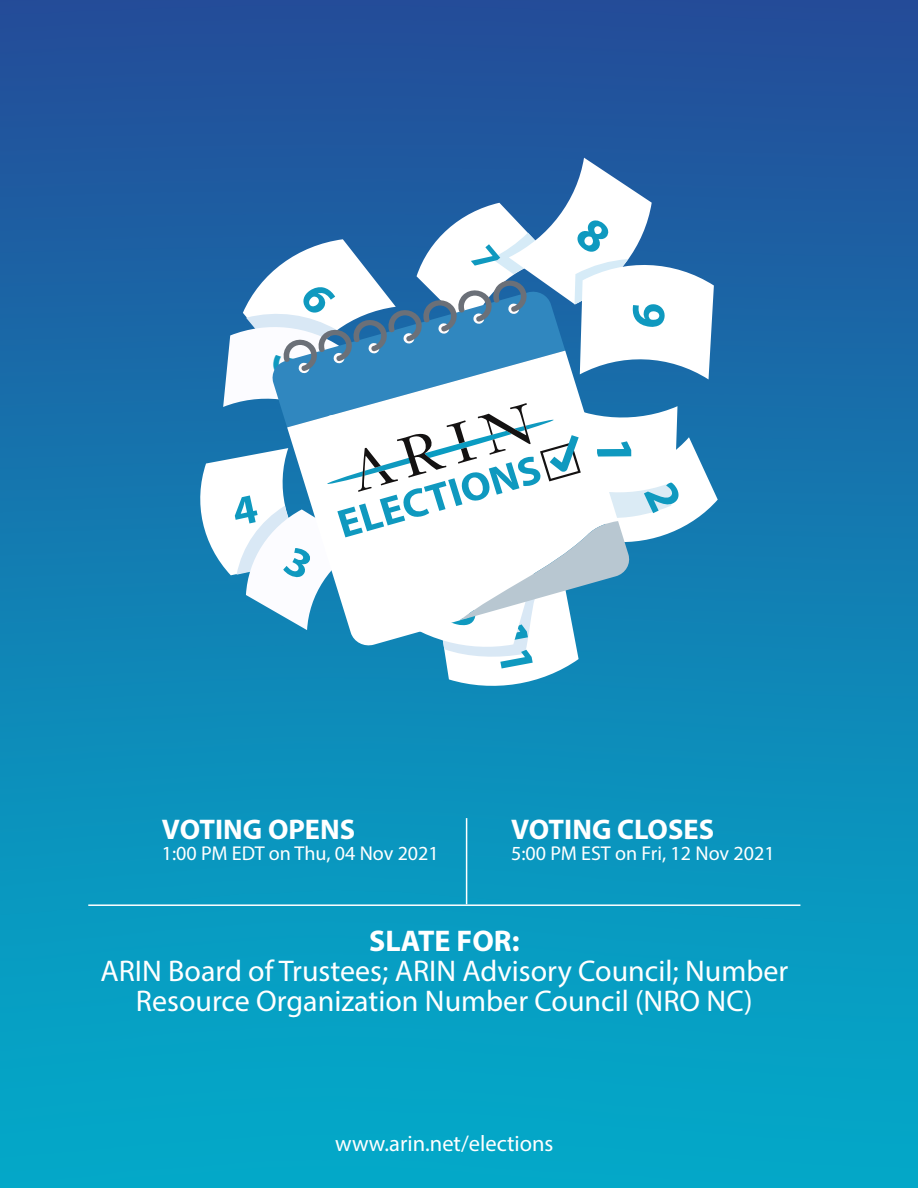
<style>
.page{position:relative;width:918px;height:1188px;background:#fff}
.page>*{position:absolute;margin:0;border:0;box-sizing:border-box;transform-origin:0 0}
.t1{font:700 52.65px "Myriad Pro";color:#0f99bf;scale:.95 1}
.t2{font:30px/30px "Myriad Pro";color:#fff;text-align:center}
.t3{font:700 30px "Myriad Pro";color:#fff}
.t4{font:700 28.5px "Myriad Pro";color:#fff}
.t5{font:22.5px "Myriad Pro";color:#fff}
.t6{font:20.1px "Myriad Pro";color:#fff}
</style>
<div class="page">
<img style="left:0;top:0;width:918px;height:1188px">
<hr style="left:88px;top:904px;width:712px;height:2px;background:#fff">
<hr style="left:466px;top:818px;width:1px;height:86px;background:#fff">
<svg style="left:193px;top:158px;width:525px;height:535px"></svg>
<h1 class="t1" style="left:649px;top:437px;width:31px;rotate:90deg">1</h1>
<p class="t4" style="left:162px;top:811px;width:195px">VOTING OPENS</p>
<p class="t6" style="left:162px;top:841px;width:278px">1:00 PM EDT on Thu, 04 Nov 2021</p>
<p class="t4" style="left:511px;top:811px;width:205px">VOTING CLOSES</p>
<p class="t6" style="left:511px;top:841px;width:265px">5:00 PM EST on Fri, 12 Nov 2021</p>
<p class="t3" style="left:369px;top:921px;width:152px">SLATE FOR:</p>
<p class="t2" style="left:100px;top:955px;width:689px">ARIN Board of Trustees; ARIN Advisory Council; Number<br>Resource Organization Number Council (NRO NC)</p>
<p class="t5" style="left:335px;top:1129px;width:220px">www.arin.net/elections</p>
</div>
